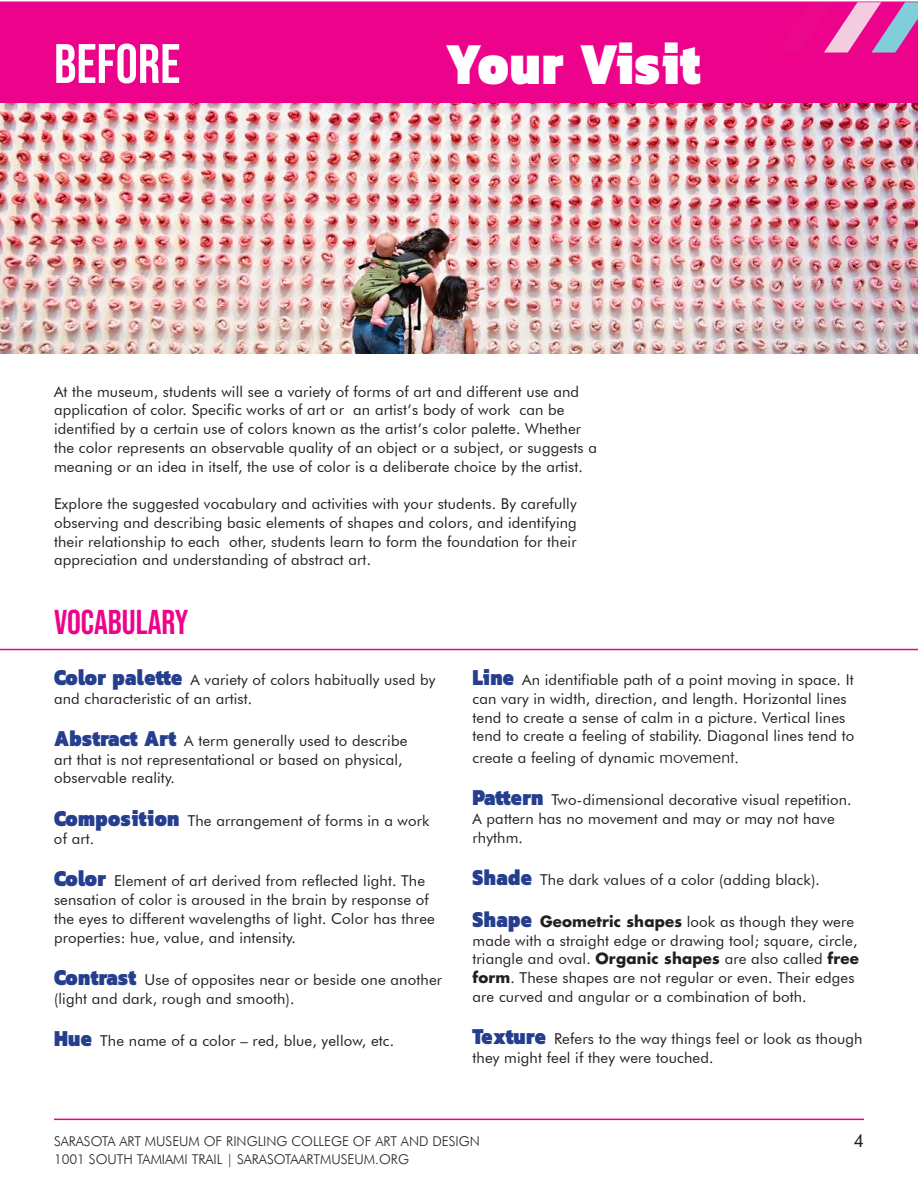
<style>
.page{position:relative;width:918px;height:1188px;background:#fff}
.page>*{position:absolute;margin:0;border:0;box-sizing:border-box;transform-origin:0 0}
.t1{font:900 60.45px "Kanit";letter-spacing:.02em;color:#fff;scale:.82 1}
.t2{font:55.5px "Bebas Neue";color:#fff}
.t3{font:34.5px "Bebas Neue";color:#ed028c}
.t4{font:18px "Futura BT";color:#231f20}
.t5{font:15px/18.8px "Futura BT";letter-spacing:.01em;color:#231f20}
.t6{font:300 13.5px "Futura BT";color:#231f20}
.s1{font-family:"Kanit";font-weight:900;font-size:23.25px;color:#253f8e}
.s2{font-weight:300;font-size:18px}
.s3{font-family:"Futura Std";font-weight:700}
</style>
<div class="page">
<hr style="left:0;top:649px;width:918px;height:1px;background:#ed028c">
<hr style="left:54px;top:1119px;width:810px;height:1px;background:#ed028c">
<img style="left:0;top:102px;width:918px;height:252px">
<div style="left:0;top:3px;width:918px;height:99px;background:#ed028c"></div>
<hr style="left:0;top:2px;width:918px;height:1px;background:#ed028c">
<svg style="left:824px;top:2px;width:94px;height:51px"></svg>
<p class="t2" style="left:54px;top:32px;width:128px">BEFORE</p>
<p class="t1" style="left:446px;top:13px;width:312px">Your Visit</p>
<p class="t5" style="left:54px;top:382px;width:544px">At the museum, students will see a variety of forms of art and different use and application of color. Specific works of art or an artist’s body of work can be identified by a certain use of colors known as the artist’s color palette. Whether the color represents an observable quality of an object or a subject, or suggests a meaning or an idea in itself, the use of color is a deliberate choice by the artist.</p>
<p class="t5" style="left:54px;top:494px;width:524px;text-align:justify">Explore the suggested vocabulary and activities with your students. By carefully observing and describing basic elements of shapes and colors, and identifying their relationship to each other, students learn to form the foundation for their appreciation and understanding of abstract art.</p>
<p class="t3" style="left:54px;top:603px;width:136px">VOCABULARY</p>
<p class="t5" style="left:54px;top:670px;width:383px"><span class="s1">Color palette</span> A variety of colors habitually used by and characteristic of an artist.</p>
<p class="t5" style="left:54px;top:731px;width:355px"><span class="s1">Abstract Art</span> A term generally used to describe art that is not representational or based on physical, observable reality.</p>
<p class="t5" style="left:54px;top:811px;width:377px"><span class="s1">Composition</span> The arrangement of forms in a work of art.</p>
<p class="t5" style="left:54px;top:872px;width:382px"><span class="s1">Color</span> Element of art derived from reflected light. The sensation of color is aroused in the brain by response of the eyes to different wavelengths of light. Color has three properties: hue, value, and intensity.</p>
<p class="t5" style="left:54px;top:970px;width:390px"><span class="s1">Contrast</span> Use of opposites near or beside one another (light and dark, rough and smooth).</p>
<p class="t5" style="left:54px;top:1031px;width:342px"><span class="s1">Hue</span> The name of a color – red, blue, yellow, etc.</p>
<p class="t5" style="left:472px;top:670px;width:384px"><span class="s1">Line</span> An identifiable path of a point moving in space. It can vary in width, direction, and length. Horizontal lines tend to create a sense of calm in a picture. Vertical lines tend to create a feeling of stability. Diagonal lines tend to</p>
<p class="t5" style="left:473px;top:748px;width:268px">create a feeling of dynamic <span class="s2">movement.</span></p>
<p class="t5" style="left:472px;top:790px;width:381px"><span class="s1">Pattern</span> Two-dimensional decorative visual repetition.<br>A pattern has no movement and may or may not have rhythm.</p>
<p class="t5" style="left:472px;top:870px;width:349px"><span class="s1">Shade</span> The dark values of a color (adding black).</p>
<p class="t5" style="left:472px;top:912px;width:388px"><span class="s1">Shape</span> <span class="s3">Geometric shapes</span> look as though they were made with a straight edge or drawing tool; square, circle, triangle and oval. <span class="s3">Organic shapes</span> are also called <span class="s3">free form</span>. These shapes are not regular or even. Their edges are curved and angular or a combination of both.</p>
<p class="t5" style="left:472px;top:1029px;width:392px"><span class="s1">Texture</span> Refers to the way things feel or look as though they might feel if they were touched.</p>
<p class="t6" style="left:54px;top:1133px;width:427px">SARASOTA ART MUSEUM OF RINGLING COLLEGE OF ART AND DESIGN</p>
<p class="t6" style="left:54px;top:1151px;width:357px">1001 SOUTH TAMIAMI TRAIL | SARASOTAARTMUSEUM.ORG</p>
<p class="t4" style="left:853px;top:1129px;width:12px">4</p>
</div>
